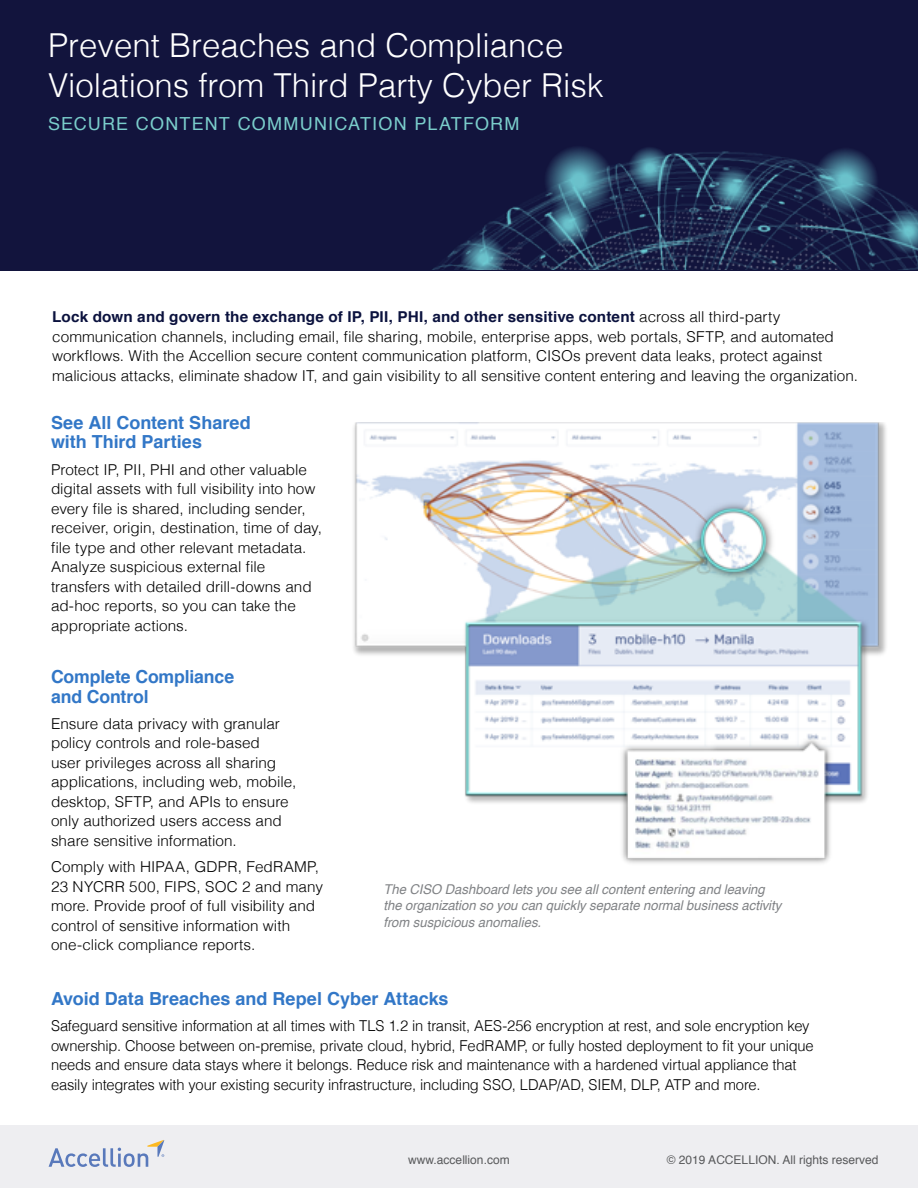
<style>
.page{position:relative;width:918px;height:1188px;background:#fff}
.page>*{position:absolute;margin:0;border:0;box-sizing:border-box;transform-origin:0 0}
.t1{font:300 33px/40.5px "Helvetica";color:#fff}
.t2{font:700 18px/19.5px "Helvetica";color:#3277c7}
.t3{font:18px "Helvetica";letter-spacing:.065em;color:#7acdcb}
.t4{font:300 15px/19.5px "Helvetica";letter-spacing:-.005em;color:#000}
.t5{font:italic 13.5px/16.2px "Helvetica";color:#808285}
.t6{font:12px "Helvetica";color:#58595b}
.s1{font-weight:700;color:#0b123e}
</style>
<div class="page">
<div style="left:0;top:0;width:918px;height:270px;background:#12143d"></div>
<img style="left:353px;top:422px;width:533px;height:442px">
<div style="left:0;top:1125px;width:918px;height:63px;background:#eeeef1"></div>
<svg style="left:49px;top:1140px;width:115px;height:27px"></svg>
<img style="left:432px;top:147px;width:486px;height:123px">
<h1 class="t1" style="left:48px;top:22px;width:557px">Prevent Breaches and Compliance<br>Violations from Third Party Cyber Risk</h1>
<p class="t3" style="left:48px;top:110px;width:473px">SECURE CONTENT COMMUNICATION PLATFORM</p>
<p class="t4" style="left:52px;top:306px;width:808px"><span class="s1">Lock down and govern the exchange of IP, PII, PHI, and other sensitive content</span> across all third-party communication channels, including email, file sharing, mobile, enterprise apps, web portals, SFTP, and automated workflows. With the Accellion secure content communication platform, CISOs prevent data leaks, protect against malicious attacks, eliminate shadow IT, and gain visibility to all sensitive content entering and leaving the organization.</p>
<p class="t2" style="left:51px;top:413px;width:201px">See All Content Shared with Third Parties</p>
<p class="t4" style="left:51px;top:458px;width:273px">Protect IP, PII, PHI and other valuable digital assets with full visibility into how every file is shared, including sender, receiver, origin, destination, time of day, file type and other relevant metadata.<br>Analyze suspicious external file transfers with detailed drill-downs and ad-hoc reports, so you can take the appropriate actions.</p>
<p class="t2" style="left:51px;top:667px;width:185px">Complete Compliance and Control</p>
<p class="t4" style="left:51px;top:713px;width:247px">Ensure data privacy with granular policy controls and role-based<br>user privileges across all sharing applications, including web, mobile, desktop, SFTP, and APIs to ensure only authorized users access and share sensitive information.</p>
<p class="t4" style="left:51px;top:856px;width:274px">Comply with HIPAA, GDPR, FedRAMP, 23 NYCRR 500, FIPS, SOC 2 and many more. Provide proof of full visibility and control of sensitive information with one-click compliance reports.</p>
<p class="t5" style="left:384px;top:882px;width:399px">The CISO Dashboard lets you see all content entering and leaving the organization so you can quickly separate normal business activity from suspicious anomalies.</p>
<p class="t2" style="left:51px;top:989px;width:399px">Avoid Data Breaches and Repel Cyber Attacks</p>
<p class="t4" style="left:51px;top:1015px;width:764px">Safeguard sensitive information at all times with TLS 1.2 in transit, AES-256 encryption at rest, and sole encryption key ownership. Choose between on-premise, private cloud, hybrid, FedRAMP, or fully hosted deployment to fit your unique needs and ensure data stays where it belongs. Reduce risk and maintenance with a hardened virtual appliance that easily integrates with your existing security infrastructure, including SSO, LDAP/AD, SIEM, DLP, ATP and more.</p>
<p class="t6" style="left:408px;top:1151px;width:103px">www.accellion.com</p>
<p class="t6" style="left:667px;top:1151px;width:213px">© 2019 ACCELLION. All rights reserved</p>
</div>
